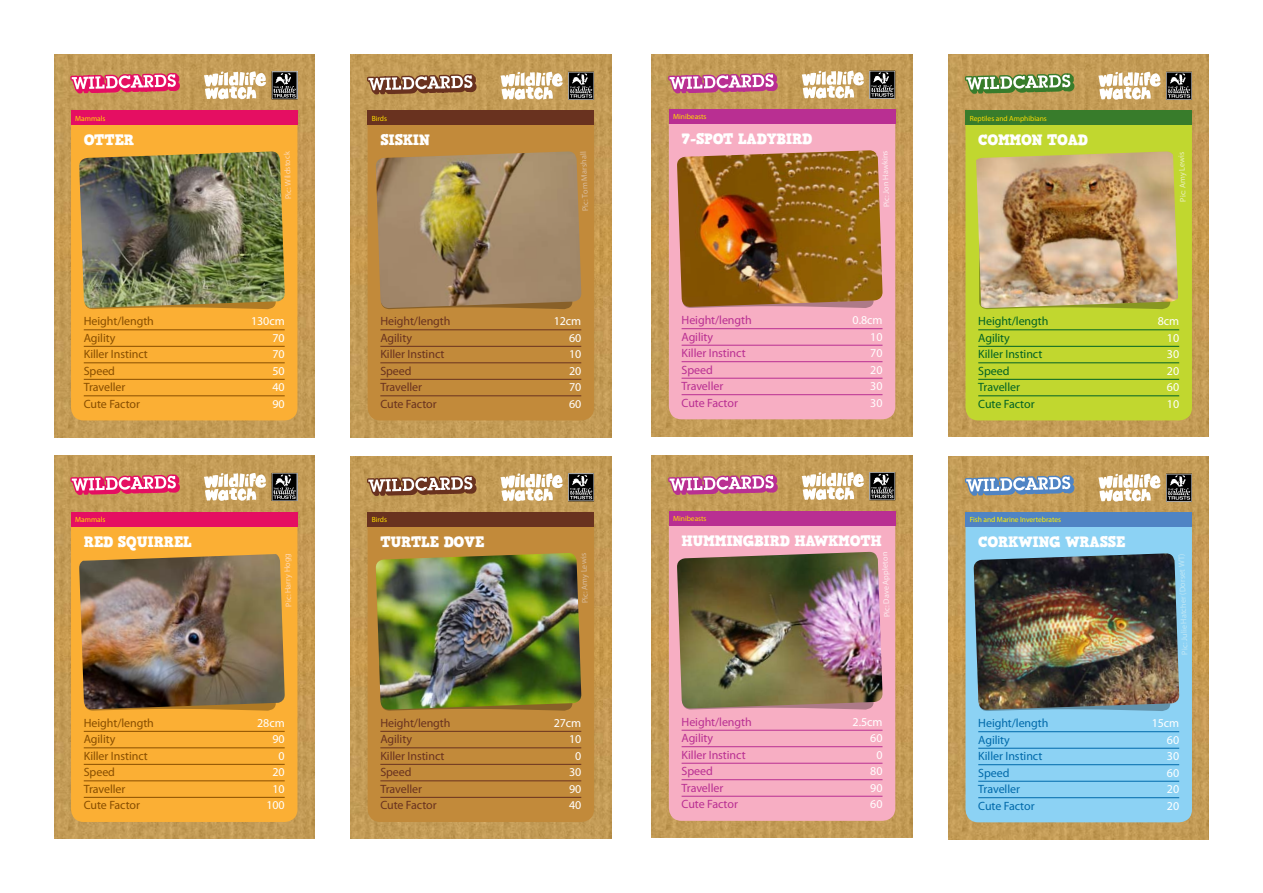
<style>
.page{position:relative;width:1263px;height:893px;background:#fff}
.page>*{position:absolute;margin:0;border:0;box-sizing:border-box;transform-origin:0 0}
.t1{font:15px "HVD Comic Serif Pro";letter-spacing:-.025em;color:#fff}
.t2{font:12px/16.5px "Myriad Pro";letter-spacing:-.005em;color:#884e00}
.t3{font:12px/16.5px "Myriad Pro";letter-spacing:-.005em;color:#69321f}
.t4{font:12px/16.5px "Myriad Pro";letter-spacing:-.005em;color:#b92f92}
.t5{font:12px/16.5px "Myriad Pro";letter-spacing:-.005em;color:#fff;text-align:justify}
.t6{font:12px/16.5px "Myriad Pro";letter-spacing:-.005em;color:#006225}
.t7{font:12px/16.5px "Myriad Pro";letter-spacing:-.005em;color:#0069aa}
.t8{font:8.25px "Myriad Pro";color:#fdedf0}
.t9{font:8.25px "Myriad Pro";color:#d9bc9c}
.t10{font:8.25px "Myriad Pro";color:#fed9b4}
.t11{font:8.25px "Myriad Pro";color:#c1e7f5}
.t12{font:8.25px "Myriad Pro";color:#eaf0c2}
.t13{font:7.5px "Myriad Pro";letter-spacing:-.005em;color:#fd0}
.t14{font:7.5px "Myriad Pro";letter-spacing:-.005em;color:#ffef00}
</style>
<div class="page">
<img style="left:54px;top:54px;width:260px;height:383px">
<svg style="left:204px;top:71px;width:62px;height:28px"></svg>
<svg style="left:272px;top:71px;width:25px;height:28px"></svg>
<svg style="left:69px;top:71px;width:113px;height:30px;background:#da7c79"></svg>
<div style="left:71px;top:125px;width:226px;height:295px;background:#fbaf34"></div>
<hr style="left:84px;top:329px;width:201px;height:1px;background:#884e00">
<hr style="left:84px;top:346px;width:201px;height:1px;background:#884e00">
<hr style="left:84px;top:362px;width:201px;height:1px;background:#884e00">
<hr style="left:84px;top:379px;width:201px;height:1px;background:#884e00">
<hr style="left:84px;top:395px;width:201px;height:1px;background:#884e00">
<img style="left:79px;top:151px;width:206px;height:157px">
<div style="left:71px;top:111px;width:226px;height:14px;background:#e50e62"></div>
<img style="left:54px;top:455px;width:260px;height:384px">
<svg style="left:204px;top:473px;width:62px;height:28px"></svg>
<svg style="left:272px;top:473px;width:25px;height:28px"></svg>
<svg style="left:69px;top:472px;width:113px;height:31px;background:#d97d78"></svg>
<div style="left:71px;top:526px;width:226px;height:296px;background:#fbaf34"></div>
<hr style="left:84px;top:731px;width:201px;height:1px;background:#884e00">
<hr style="left:84px;top:747px;width:201px;height:1px;background:#884e00">
<hr style="left:84px;top:764px;width:201px;height:1px;background:#884e00">
<hr style="left:84px;top:780px;width:201px;height:1px;background:#884e00">
<hr style="left:84px;top:797px;width:201px;height:1px;background:#884e00">
<img style="left:79px;top:554px;width:206px;height:155px">
<div style="left:71px;top:512px;width:226px;height:14px;background:#e50e62"></div>
<img style="left:351px;top:55px;width:260px;height:382px">
<div style="left:368px;top:125px;width:226px;height:295px;background:#c28a3a"></div>
<svg style="left:500px;top:72px;width:94px;height:28px"></svg>
<hr style="left:380px;top:329px;width:201px;height:1px;background:#69321f">
<hr style="left:380px;top:346px;width:201px;height:1px;background:#69321f">
<hr style="left:380px;top:362px;width:201px;height:1px;background:#69321f">
<hr style="left:380px;top:379px;width:201px;height:1px;background:#69321f">
<hr style="left:380px;top:395px;width:201px;height:1px;background:#69321f">
<img style="left:375px;top:151px;width:207px;height:157px">
<div style="left:368px;top:111px;width:226px;height:14px;background:#69321f"></div>
<svg style="left:365px;top:72px;width:114px;height:30px;background:#ae8861"></svg>
<img style="left:351px;top:456px;width:260px;height:383px">
<div style="left:368px;top:526px;width:226px;height:296px;background:#c28a3a"></div>
<svg style="left:500px;top:473px;width:94px;height:28px"></svg>
<hr style="left:380px;top:731px;width:201px;height:1px;background:#69321f">
<hr style="left:380px;top:747px;width:201px;height:1px;background:#69321f">
<hr style="left:380px;top:764px;width:201px;height:1px;background:#69321f">
<hr style="left:380px;top:780px;width:201px;height:1px;background:#69321f">
<hr style="left:380px;top:797px;width:201px;height:1px;background:#69321f">
<img style="left:375px;top:553px;width:207px;height:157px">
<div style="left:368px;top:512px;width:226px;height:14px;background:#69321f"></div>
<svg style="left:365px;top:473px;width:114px;height:31px;background:#af8961"></svg>
<img style="left:652px;top:54px;width:260px;height:382px">
<div style="left:669px;top:124px;width:226px;height:295px;background:#f7aec3"></div>
<svg style="left:802px;top:71px;width:93px;height:28px"></svg>
<hr style="left:682px;top:328px;width:200px;height:1px;background:#b92f92">
<hr style="left:682px;top:345px;width:200px;height:1px;background:#b92f92">
<hr style="left:682px;top:361px;width:200px;height:1px;background:#b92f92">
<hr style="left:682px;top:378px;width:200px;height:1px;background:#b92f92">
<hr style="left:682px;top:394px;width:200px;height:1px;background:#b92f92">
<img style="left:677px;top:150px;width:206px;height:157px">
<div style="left:669px;top:110px;width:226px;height:14px;background:#b92f92"></div>
<svg style="left:667px;top:71px;width:113px;height:30px;background:#ca888a"></svg>
<img style="left:652px;top:455px;width:260px;height:383px">
<div style="left:669px;top:525px;width:226px;height:296px;background:#f7aec3"></div>
<svg style="left:802px;top:472px;width:93px;height:28px"></svg>
<hr style="left:682px;top:730px;width:200px;height:1px;background:#b92f92">
<hr style="left:682px;top:746px;width:200px;height:1px;background:#b92f92">
<hr style="left:682px;top:763px;width:200px;height:1px;background:#b92f92">
<hr style="left:682px;top:779px;width:200px;height:1px;background:#b92f92">
<hr style="left:682px;top:796px;width:200px;height:1px;background:#b92f92">
<img style="left:677px;top:552px;width:206px;height:157px">
<div style="left:669px;top:511px;width:226px;height:14px;background:#b92f92"></div>
<svg style="left:667px;top:472px;width:113px;height:31px;background:#ca8988"></svg>
<img style="left:948px;top:54px;width:261px;height:383px">
<div style="left:965px;top:125px;width:227px;height:295px;background:#c1d72f"></div>
<svg style="left:1098px;top:72px;width:62px;height:28px"></svg>
<svg style="left:1166px;top:72px;width:26px;height:28px"></svg>
<hr style="left:978px;top:329px;width:201px;height:1px;background:#006225">
<hr style="left:978px;top:346px;width:201px;height:1px;background:#006225">
<hr style="left:978px;top:362px;width:201px;height:1px;background:#006225">
<hr style="left:978px;top:379px;width:201px;height:1px;background:#006225">
<hr style="left:978px;top:395px;width:201px;height:1px;background:#006225">
<img style="left:976px;top:151px;width:202px;height:157px">
<div style="left:965px;top:111px;width:227px;height:14px;background:#387c2b"></div>
<svg style="left:963px;top:71px;width:114px;height:31px;background:#9fa266"></svg>
<img style="left:948px;top:456px;width:261px;height:384px">
<div style="left:965px;top:527px;width:227px;height:295px;background:#8cd2f4"></div>
<hr style="left:978px;top:731px;width:201px;height:1px;background:#0069aa">
<hr style="left:978px;top:748px;width:201px;height:1px;background:#0069aa">
<hr style="left:978px;top:764px;width:201px;height:1px;background:#0069aa">
<hr style="left:978px;top:781px;width:201px;height:1px;background:#0069aa">
<hr style="left:978px;top:797px;width:201px;height:1px;background:#0069aa">
<img style="left:973px;top:553px;width:206px;height:157px">
<div style="left:965px;top:513px;width:227px;height:14px;background:#4f84c4"></div>
<svg style="left:1098px;top:474px;width:62px;height:28px"></svg>
<svg style="left:1166px;top:474px;width:26px;height:28px"></svg>
<svg style="left:963px;top:473px;width:114px;height:30px;background:#a6a59b"></svg>
<p class="t13" style="left:75px;top:113px;width:32px">Mammals</p>
<p class="t13" style="left:372px;top:113px;width:17px">Birds</p>
<p class="t13" style="left:673px;top:112px;width:35px">Minibeasts</p>
<p class="t13" style="left:970px;top:113px;width:78px">Reptiles and Amphibians</p>
<p class="t1" style="left:84px;top:128px;width:52px">OTTER</p>
<p class="t1" style="left:380px;top:128px;width:51px">SISKIN</p>
<p class="t1" style="left:682px;top:127px;width:132px">7-SPOT LADYBIRD</p>
<p class="t1" style="left:978px;top:128px;width:111px">COMMON TOAD</p>
<p class="t10" style="left:283px;top:199px;width:49px;rotate:-92deg">Pic: Wildstock</p>
<p class="t9" style="left:580px;top:211px;width:61px;rotate:-92deg">Pic: Tom Marshall</p>
<p class="t8" style="left:881px;top:207px;width:58px;rotate:-92deg">Pic: Jon Hawkins</p>
<p class="t12" style="left:1178px;top:202px;width:52px;rotate:-92deg">Pic: Amy Lewis</p>
<p class="t2" style="left:84px;top:313px;width:72px">Height/length<br>Agility<br>Killer Instinct<br>Speed<br>Traveller<br>Cute Factor</p>
<p class="t5" style="left:272px;top:313px;width:14px;text-indent:-21px">130cm 70<br>70<br>50<br>40<br>90</p>
<p class="t3" style="left:380px;top:313px;width:72px">Height/length<br>Agility<br>Killer Instinct<br>Speed<br>Traveller<br>Cute Factor</p>
<p class="t5" style="left:569px;top:313px;width:14px;text-indent:-15px">12cm 60<br>10<br>20<br>70<br>60</p>
<p class="t4" style="left:682px;top:312px;width:72px">Height/length<br>Agility<br>Killer Instinct<br>Speed<br>Traveller<br>Cute Factor</p>
<p class="t5" style="left:870px;top:312px;width:14px;text-indent:-18px">0.8cm 10<br>70<br>20<br>30<br>30</p>
<p class="t6" style="left:978px;top:313px;width:72px">Height/length<br>Agility<br>Killer Instinct<br>Speed<br>Traveller<br>Cute Factor</p>
<p class="t5" style="left:1167px;top:313px;width:14px;text-indent:-9px">8cm 10<br>30<br>20<br>60<br>10</p>
<p class="t13" style="left:75px;top:515px;width:32px">Mammals</p>
<p class="t13" style="left:372px;top:515px;width:17px">Birds</p>
<p class="t13" style="left:673px;top:514px;width:35px">Minibeasts</p>
<p class="t14" style="left:970px;top:515px;width:93px">Fish and Marine Invertebrates</p>
<p class="t1" style="left:84px;top:530px;width:110px">RED SQUIRREL</p>
<p class="t1" style="left:380px;top:530px;width:106px">TURTLE DOVE</p>
<p class="t1" style="left:682px;top:529px;width:202px">HUMMINGBIRD HAWKMOTH</p>
<p class="t1" style="left:978px;top:530px;width:149px">CORKWING WRASSE</p>
<p class="t10" style="left:284px;top:607px;width:55px;rotate:-92deg">Pic: Harry Hogg</p>
<p class="t9" style="left:580px;top:603px;width:52px;rotate:-92deg">Pic: Amy Lewis</p>
<p class="t8" style="left:882px;top:617px;width:67px;rotate:-92deg">Pic: Dave Appleton</p>
<p class="t11" style="left:1180px;top:655px;width:103px;rotate:-92deg">Pic: Julie Hatcher (Dorset WT)</p>
<p class="t2" style="left:84px;top:714px;width:72px">Height/length<br>Agility<br>Killer Instinct<br>Speed<br>Traveller<br>Cute Factor</p>
<p class="t5" style="left:257px;top:714px;width:29px;text-align:right">28cm<br>90<br>0<br>20<br>10<br>100</p>
<p class="t3" style="left:380px;top:714px;width:72px">Height/length<br>Agility<br>Killer Instinct<br>Speed<br>Traveller<br>Cute Factor</p>
<p class="t5" style="left:554px;top:714px;width:29px;text-align:right">27cm<br>10<br>0<br>30<br>90<br>40</p>
<p class="t4" style="left:682px;top:713px;width:72px">Height/length<br>Agility<br>Killer Instinct<br>Speed<br>Traveller<br>Cute Factor</p>
<p class="t5" style="left:852px;top:713px;width:31px;text-align:right">2.5cm<br>60<br>0<br>80<br>90<br>60</p>
<p class="t7" style="left:978px;top:715px;width:72px">Height/length<br>Agility<br>Killer Instinct<br>Speed<br>Traveller<br>Cute Factor</p>
<p class="t5" style="left:1167px;top:715px;width:14px;text-indent:-15px">15cm 60<br>30<br>60<br>20<br>20</p>
</div>
